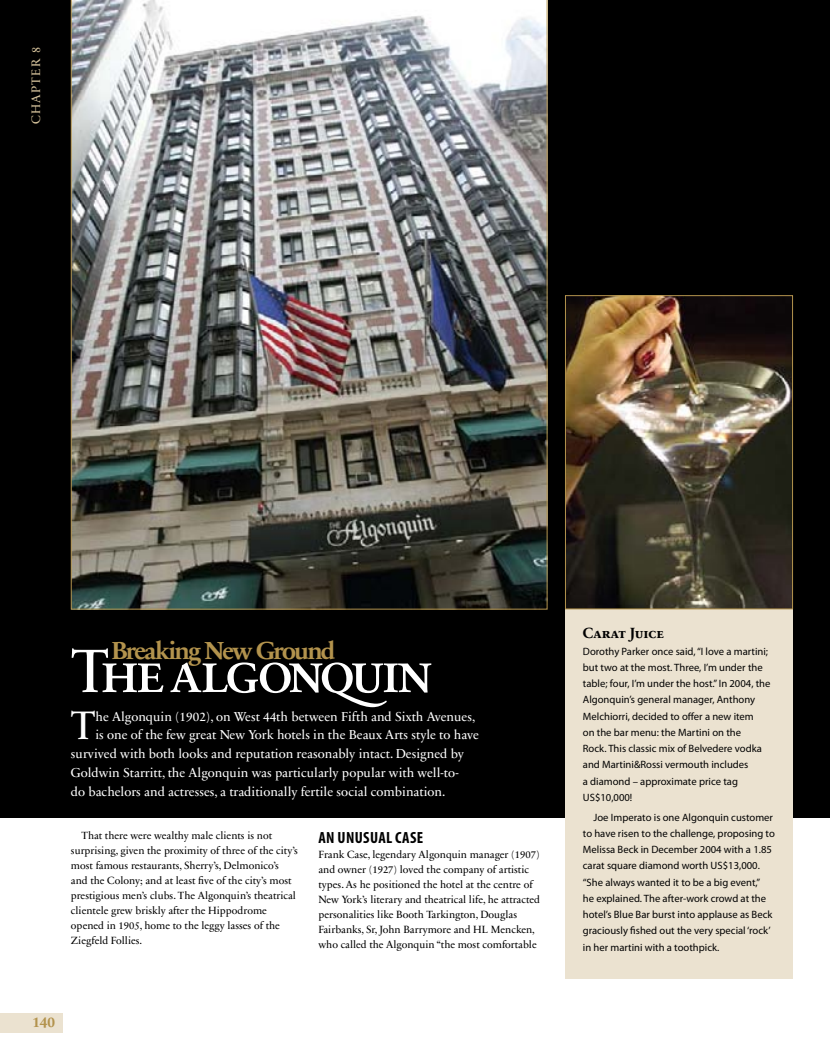
<style>
.page{position:relative;width:830px;height:1063px;background:#fff}
.page>*{position:absolute;margin:0;border:0;box-sizing:border-box;transform-origin:0 0}
.t1{font:62.5px "Sabon Next LT Regular SC";letter-spacing:-.065em;color:#fff}
.t2{font:40.62px "Sabon Next LT";color:#fff}
.t3{font:700 25px "Sabon Next LT";letter-spacing:-.075em;color:#b3934d}
.t4{font:700 condensed 16.25px "Myriad Pro";letter-spacing:.02em;color:#000}
.t5{font:15px "Sabon Next LT Bold SC";color:#000}
.t6{font:700 15px "Sabon Next LT";color:#b3934d}
.t7{font:13.12px "Sabon Next LT";color:#fff}
.t8{font:12.5px "Sabon Next LT";letter-spacing:.1em;color:#d4c19a}
.t9{font:10.62px/16.2px "Myriad Pro";color:#000}
.t10{font:10.62px/15px "Sabon Next LT";color:#000}
</style>
<div class="page">
<div style="left:0;top:1013px;width:62px;height:19px;background:#ebe2d0"></div>
<div style="left:0;top:0;width:829px;height:817px;background:#000"></div>
<div style="left:565px;top:609px;width:227px;height:370px;background:#ebe2d0"></div>
<img style="left:567px;top:297px;width:223px;height:310px">
<div style="left:565px;top:295px;width:227px;height:314px;border:1px solid #b3934d"></div>
<img style="left:71px;top:0;width:476px;height:609px">
<p class="t8" style="left:29px;top:124px;width:79px;rotate:-90deg">CHAPTER 8</p>
<h3 class="t3" style="left:111px;top:636px;width:225px">Breaking New Ground</h3>
<h1 class="t1" style="left:71px;top:635px;width:364px">Thealgonquin</h1>
<h2 class="t2" style="left:71px;top:702px;width:26px">T</h2>
<p class="t7" style="left:95px;top:709px;width:381px">he Algonquin (1902), on West 44th between Fifth and Sixth Avenues,</p>
<p class="t7" style="left:95px;top:727px;width:385px">is one of the few great New York hotels in the Beaux Arts style to have</p>
<p class="t7" style="left:71px;top:746px;width:394px">survived with both looks and reputation reasonably intact. designed by</p>
<p class="t7" style="left:71px;top:765px;width:389px">Goldwin Starritt, the Algonquin was particularly popular with well-to-</p>
<p class="t7" style="left:71px;top:784px;width:376px">do bachelors and actresses, a traditionally fertile social combination.</p>
<p class="t10" style="left:71px;top:828px;width:228px;text-indent:11px">That there were wealthy male clients is not surprising, given the proximity of three of the city’s most famous restaurants, Sherry’s, delmonico’s and the Colony; and at least five of the city’s most prestigious men’s clubs. The Algonquin’s theatrical clientele grew briskly after the Hippodrome opened in 1905, home to the leggy lasses of the Ziegfeld Follies.</p>
<h3 class="t4" style="left:318px;top:828px;width:106px">AN UNUSUAL CASE</h3>
<p class="t10" style="left:318px;top:847px;width:223px">Frank Case, legendary Algonquin manager (1907) and owner (1927) loved the company of artistic types. As he positioned the hotel at the centre of New York’s literary and theatrical life, he attracted personalities like Booth Tarkington, douglas Fairbanks, Sr, John Barrymore and Hl Mencken, who called the Algonquin “the most comfortable</p>
<h3 class="t6" style="left:32px;top:1013px;width:24px">140</h3>
<h3 class="t5" style="left:582px;top:625px;width:83px">Carat Juice</h3>
<p class="t9" style="left:582px;top:643px;width:189px">Dorothy Parker once said, “I love a martini; but two at the most. Three, I’m under the table; four, I’m under the host.” In 2004, the Algonquin’s general manager, Anthony Melchiorri, decided to offer a new item<br>on the bar menu: the Martini on the<br>Rock. This classic mix of Belvedere vodka and Martini&amp;Rossi vermouth includes<br>a diamond – approximate price tag US$10,000!</p>
<p class="t9" style="left:582px;top:809px;width:193px;text-indent:11px">Joe Imperato is one Algonquin customer to have risen to the challenge, proposing to Melissa Beck in December 2004 with a 1.85 carat square diamond worth US$13,000. “She always wanted it to be a big event,”<br>he explained. The after-work crowd at the hotel’s Blue Bar burst into applause as Beck graciously fished out the very special ‘rock’ in her martini with a toothpick.</p>
</div>
